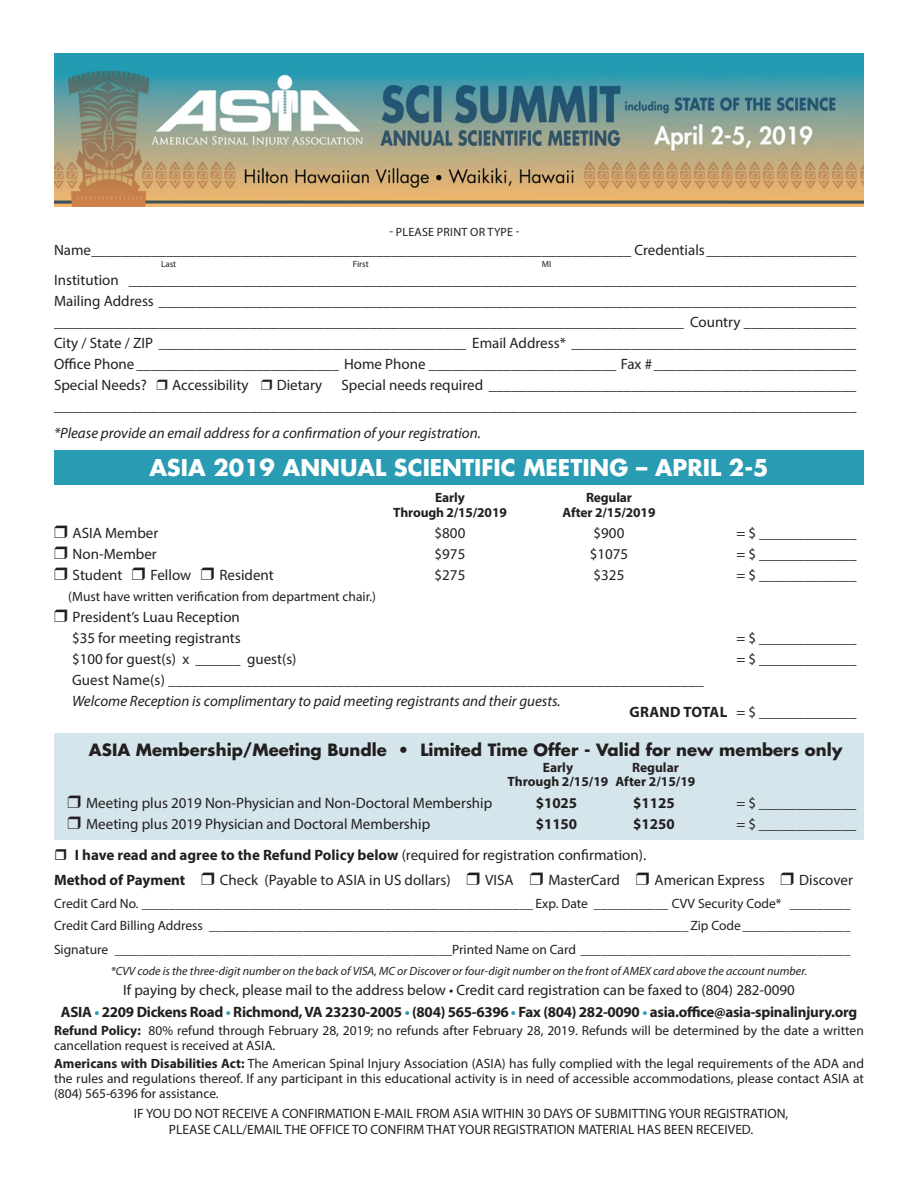
<style>
.page{position:relative;width:918px;height:1188px;background:#fff}
.page>*{position:absolute;margin:0;border:0;box-sizing:border-box;transform-origin:0 0}
.t1{font:700 22.5px "Futura Std";color:#fff}
.t2{font:700 16.5px "Futura Std";color:#231f20}
.parallel{font:15px/21px "Myriad Pro";color:#231f20}
.parallel-2{font:700 15px "Myriad Pro";letter-spacing:-.02em;color:#231f20}
.parallel-3{font:700 15px "Myriad Pro";color:#231f20}
.t3{font:italic 15px "Myriad Pro";color:#231f20}
.t4{font:13.5px/15px "Myriad Pro";color:#231f20}
.t5{font:700 13.5px "Myriad Pro";letter-spacing:-.01em;color:#231f20}
.t6{font:italic 12px "Myriad Pro";color:#231f20}
.t7{font:12px "Myriad Pro";letter-spacing:.02em;color:#231f20}
.t8{font:9px "Myriad Pro";color:#231f20}
.s1{font-style:italic}
.s2{font-weight:700}
.s3{font-weight:400}
.s4{color:#299cb3}
</style>
<div class="page">
<div style="left:54px;top:733px;width:810px;height:107px;background:#d4e5eb"></div>
<div style="left:54px;top:450px;width:810px;height:35px;background:#299cb3"></div>
<img style="left:54px;top:54px;width:810px;height:152px">
<p class="t7" style="left:389px;top:224px;width:132px">- PLEASE PRINT OR TYPE -</p>
<p class="parallel" style="left:54px;top:240px;width:804px">Name________________________________________________________________________ Credentials____________________</p>
<p class="t8" style="left:161px;top:259px;width:17px">Last</p>
<p class="t8" style="left:353px;top:259px;width:17px">First</p>
<p class="t8" style="left:542px;top:259px;width:11px">MI</p>
<p class="parallel" style="left:54px;top:270px;width:804px">Institution _________________________________________________________________________________________________</p>
<p class="parallel" style="left:54px;top:291px;width:804px">Mailing Address _____________________________________________________________________________________________</p>
<p class="parallel" style="left:54px;top:312px;width:804px">____________________________________________________________________________________ Country _______________</p>
<p class="parallel" style="left:54px;top:333px;width:804px">City / State / ZIP _________________________________________ Email Address* ______________________________________</p>
<p class="parallel" style="left:54px;top:354px;width:804px">Office Phone ___________________________ Home Phone _________________________ Fax #___________________________</p>
<p class="parallel" style="left:54px;top:375px;width:95px">Special Needs?</p>
<p class="parallel" style="left:172px;top:375px;width:78px">Accessibility</p>
<p class="parallel" style="left:277px;top:375px;width:47px">Dietary</p>
<p class="parallel" style="left:341px;top:375px;width:517px">Special needs required _________________________________________________</p>
<p class="parallel" style="left:54px;top:396px;width:804px">___________________________________________________________________________________________________________</p>
<p class="t3" style="left:54px;top:424px;width:428px">*Please provide an email address for a confirmation of your registration.</p>
<p class="t1" style="left:149px;top:453px;width:621px">ASIA 2019 ANNUAL SCIENTIFIC MEETING – APRIL 2-5</p>
<p class="t5" style="left:435px;top:489px;width:31px">Early</p>
<p class="t5" style="left:586px;top:489px;width:48px">Regular</p>
<p class="t5" style="left:393px;top:504px;width:115px">Through 2/15/2019</p>
<p class="t5" style="left:563px;top:504px;width:94px">After 2/15/2019</p>
<p class="parallel" style="left:73px;top:523px;width:87px">ASIA Member</p>
<p class="parallel" style="left:435px;top:523px;width:32px">$800</p>
<p class="parallel" style="left:594px;top:523px;width:32px">$900</p>
<p class="parallel" style="left:736px;top:523px;width:122px">= $ _____________</p>
<p class="parallel" style="left:73px;top:544px;width:86px">Non-Member</p>
<p class="parallel" style="left:435px;top:544px;width:32px">$975</p>
<p class="parallel" style="left:590px;top:544px;width:40px">$1075</p>
<p class="parallel" style="left:736px;top:544px;width:122px">= $ _____________</p>
<p class="parallel" style="left:73px;top:565px;width:51px">Student</p>
<p class="parallel" style="left:151px;top:565px;width:42px">Fellow</p>
<p class="parallel" style="left:219px;top:565px;width:56px">Resident</p>
<p class="parallel" style="left:435px;top:565px;width:32px">$275</p>
<p class="parallel" style="left:594px;top:565px;width:32px">$325</p>
<p class="parallel" style="left:736px;top:565px;width:122px">= $ _____________</p>
<p class="t4" style="left:68px;top:589px;width:309px">(Must have written verification from department chair.)</p>
<p class="parallel" style="left:72px;top:607px;width:170px">President’s Luau Reception $35 for meeting registrants</p>
<p class="parallel" style="left:736px;top:628px;width:121px">= $ _____________</p>
<p class="parallel" style="left:72px;top:649px;width:226px">$100 for guest(s) x ______ guest(s)</p>
<p class="parallel" style="left:736px;top:649px;width:121px">= $ _____________</p>
<p class="parallel" style="left:72px;top:670px;width:633px">Guest Name(s) ______________________________________________________________________<br><span class="s1">Welcome Reception is complimentary to paid meeting registrants and their guests.</span></p>
<p class="parallel" style="left:630px;top:701px;width:228px"><span class="s2">GRAND TOTAL</span> = $ _____________</p>
<p class="t2" style="left:89px;top:739px;width:755px">ASIA Membership/Meeting Bundle • Limited Time Offer - Valid for new members only</p>
<p class="t5" style="left:543px;top:759px;width:32px">Early</p>
<p class="t5" style="left:632px;top:759px;width:48px">Regular</p>
<p class="t5" style="left:508px;top:772px;width:189px">Through 2/15/19 After 2/15/19</p>
<p class="parallel" style="left:86px;top:792px;width:408px">Meeting plus 2019 Non-Physician and Non-Doctoral Membership</p>
<p class="parallel-2" style="left:536px;top:793px;width:43px">$1025</p>
<p class="parallel-2" style="left:633px;top:793px;width:43px">$1125</p>
<p class="parallel" style="left:736px;top:792px;width:121px">= $ _____________</p>
<p class="parallel" style="left:86px;top:813px;width:346px">Meeting plus 2019 Physician and Doctoral Membership</p>
<p class="parallel-2" style="left:536px;top:814px;width:43px">$1150</p>
<p class="parallel-2" style="left:633px;top:814px;width:43px">$1250</p>
<p class="parallel" style="left:736px;top:813px;width:121px">= $ _____________</p>
<p class="parallel-3" style="left:75px;top:845px;width:573px">I have read and agree to the Refund Policy below <span class="s3">(required for registration confirmation).</span></p>
<p class="parallel-3" style="left:54px;top:870px;width:133px">Method of Payment</p>
<p class="parallel" style="left:220px;top:869px;width:232px">Check (Payable to ASIA in US dollars)</p>
<p class="parallel" style="left:485px;top:869px;width:30px">VISA</p>
<p class="parallel" style="left:548px;top:869px;width:73px">MasterCard</p>
<p class="parallel" style="left:655px;top:869px;width:112px">American Express</p>
<p class="parallel" style="left:799px;top:869px;width:55px">Discover</p>
<p class="t4" style="left:54px;top:895px;width:798px">Credit Card No. __________________________________________________________ Exp. Date ___________ CVV Security Code* _________</p>
<p class="t4" style="left:54px;top:918px;width:798px">Credit Card Billing Address _______________________________________________________________________Zip Code________________</p>
<p class="t4" style="left:54px;top:942px;width:798px">Signature __________________________________________________Printed Name on Card ________________________________________</p>
<p class="t6" style="left:111px;top:964px;width:698px">*CVV code is the three-digit number on the back of VISA, MC or Discover or four-digit number on the front of AMEX card above the account number.</p>
<p class="parallel" style="left:123px;top:979px;width:673px">If paying by check, please mail to the address below • Credit card registration can be faxed to (804) 282-0090</p>
<p class="parallel-2" style="left:61px;top:1002px;width:798px">ASIA <span class="s4">•</span> 2209 Dickens Road <span class="s4">•</span> Richmond, VA 23230-2005 <span class="s4">•</span> (804) 565-6396 <span class="s4">•</span> Fax (804) 282-0090 <span class="s4">•</span> asia.office@asia-spinalinjury.org</p>
<p class="t4" style="left:54px;top:1023px;width:811px"><span class="s2">Refund Policy:</span> 80% refund through February 28, 2019; no refunds after February 28, 2019. Refunds will be determined by the date a written cancellation request is received at ASIA.</p>
<p class="t4" style="left:54px;top:1056px;width:812px;text-align:justify"><span class="s2">Americans with Disabilities Act:</span> The American Spinal Injury Association (ASIA) has fully complied with the legal requirements of the ADA and the rules and regulations thereof. If any participant in this educational activity is in need of accessible accommodations, please contact ASIA at (804) 565-6396 for assistance.</p>
<p class="t4" style="left:134px;top:1105px;width:656px;line-height:16.2px;text-align:center">IF YOU DO NOT RECEIVE A CONFIRMATION E-MAIL FROM ASIA WITHIN 30 DAYS OF SUBMITTING YOUR REGISTRATION,<br>PLEASE CALL/EMAIL THE OFFICE TO CONFIRM THAT YOUR REGISTRATION MATERIAL HAS BEEN RECEIVED.</p>
</div>
